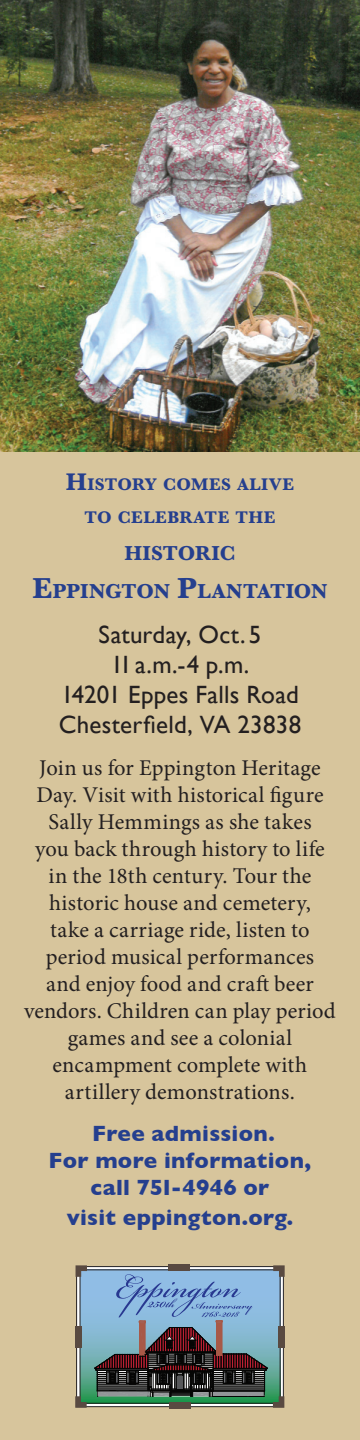
<style>
.page{position:relative;width:360px;height:1440px;background:#d7c59c}
.page>*{position:absolute;margin:0;border:0;box-sizing:border-box;transform-origin:0 0}
.t1{font:25px/30px "Gill Sans";letter-spacing:.01em;color:#231f20;text-align:center}
.t2{font:22.5px/27px "Minion Pro";letter-spacing:.01em;color:#231f20;text-align:center}
.t3{font:700 22.5px/27px "Gill Sans";letter-spacing:.015em;color:#253f8e;text-align:center}
.t4{font:700 21px/37.5px "Baskerville";letter-spacing:-.005em;color:#253f8e;text-align:center}
.t5{font:700 17.5px/32.5px "Baskerville";letter-spacing:.025em;color:#253f8e;text-align:center}
.s1{font-size:25px}
.s2{font-size:30px}
</style>
<div class="page">
<svg style="left:82px;top:1272px;width:13px;height:130px;background:#77b3bd"></svg>
<div style="left:75px;top:1326px;width:7px;height:22px;background:#594a41"></div>
<div style="left:169px;top:1402px;width:22px;height:7px;background:#594a41"></div>
<svg style="left:76px;top:1265px;width:11px;height:12px"></svg>
<svg style="left:75px;top:1396px;width:12px;height:12px"></svg>
<svg style="left:95px;top:1265px;width:190px;height:143px;background:#6b8291"></svg>
<img style="left:0;top:0;width:360px;height:452px">
<p class="t5" style="left:66px;top:468px;width:230px"><span class="s1">H</span>ISTORY COMES ALIVE<br>TO CELEBRATE THE</p>
<p class="t4" style="left:32px;top:535px;width:297px">HISTORIC<br><span class="s2">E</span>PPINGTON <span class="s2">P</span>LANTATION</p>
<p class="t1" style="left:59px;top:620px;width:244px">Saturday, Oct.5<br>11a.m.-4 p.m.<br>14201 Eppes Falls Road<br>Chesterfield, VA 23838</p>
<p class="t2" style="left:24px;top:755px;width:313px">Join us for Eppington Heritage<br>Day. Visit with historical figure<br>Sally Hemmings as she takes<br>you back through history to life in the 18th century. Tour the historic house and cemetery,<br>take a carriage ride, listen to period musical performances<br>and enjoy food and craft beer vendors. Children can play period games and see a colonial encampment complete with artillery demonstrations.</p>
<p class="t3" style="left:49px;top:1119px;width:264px">Free admission.<br>For more information, call 751-4946 or</p>
<p class="t3" style="left:67px;top:1203px;width:228px">visit eppington.org.</p>
</div>
